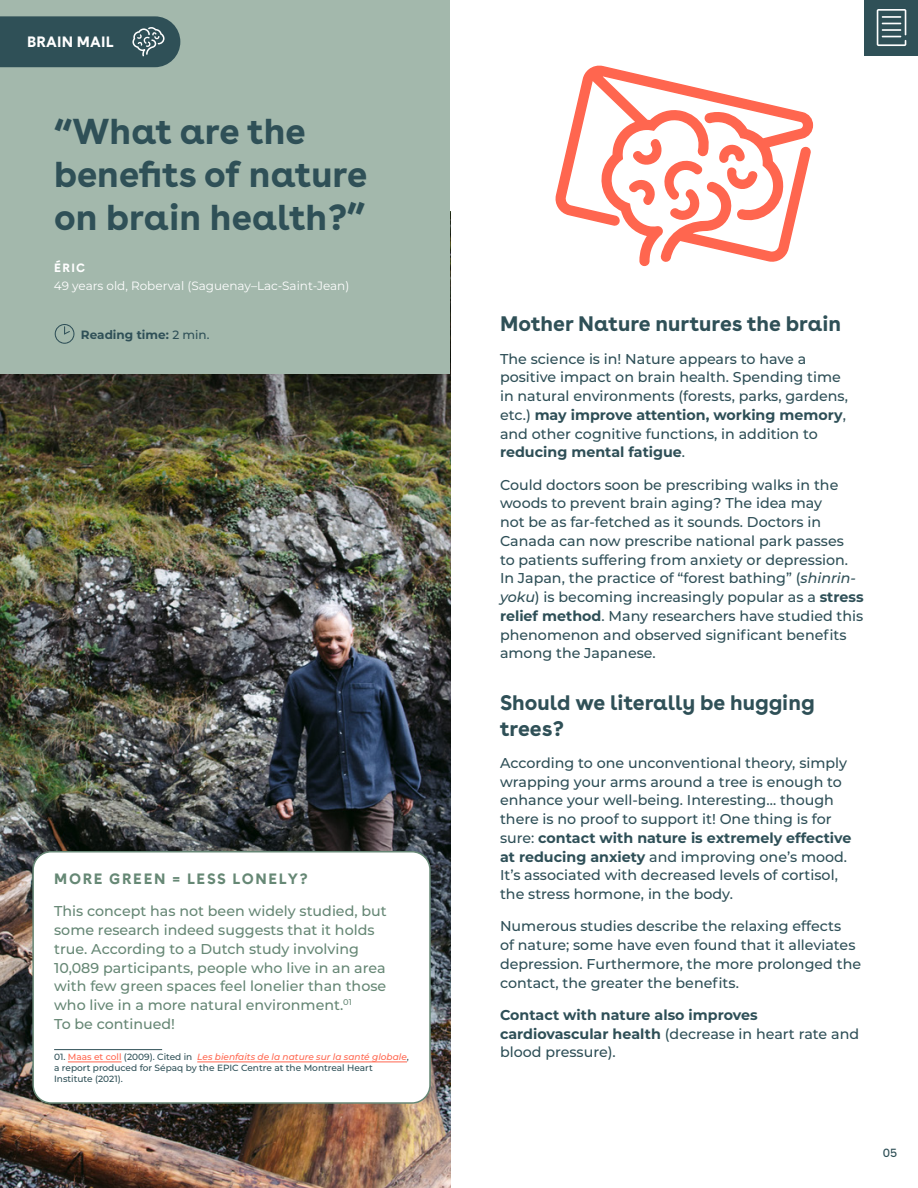
<style>
.page{position:relative;width:918px;height:1188px;background:#fff}
.page>*{position:absolute;margin:0;border:0;box-sizing:border-box;transform-origin:0 0}
.t1{font:700 36px/43.2px "Buenos Aires";color:#2f5057}
.t2{font:700 21px/25.2px "Buenos Aires";color:#2f5057}
.t3{font:700 15px "Buenos Aires";letter-spacing:.11em;color:#668875}
.t4{font:700 15px "Buenos Aires";letter-spacing:.01em;color:#fff}
.t5{font:500 14.25px/18.8px "Montserrat";color:#2e4f57}
.t6{font:500 14.25px/18.8px "Montserrat";color:#668775}
.t7{font:700 14.25px/18.8px "Montserrat";color:#2e4f57}
.t8{font:12px "Montserrat";color:#fff}
.t9{font:700 12px "Montserrat";color:#2f5057}
.t10{font:700 12px "Buenos Aires";color:#fff}
.t11{font:12px "Buenos Aires";color:#2f5057}
.t12{font:500 9px/10.8px "Montserrat";color:#2f5057}
.s1{font-weight:500}
.s2{color:#ff664f}
.s3{font-style:italic;color:#ff664f}
.s4{font-weight:700}
.s5{font-style:italic}
</style>
<div class="page">
<img style="left:0;top:374px;width:450px;height:814px">
<div style="left:864px;top:0;width:54px;height:55px;background:#2f5057"></div>
<svg style="left:877px;top:9px;width:29px;height:37px"></svg>
<div style="left:0;top:0;width:450px;height:374px;background:#a3b8ac"></div>
<svg style="left:55px;top:324px;width:19px;height:20px"></svg>
<div style="left:33px;top:852px;width:397px;height:251px;background:#fff;border-radius:18px"></div>
<hr style="left:54px;top:1049px;width:108px;height:1px;background:#2f5057">
<hr style="left:68px;top:1062px;width:54px;height:1px;background:#ff664f">
<hr style="left:197px;top:1062px;width:210px;height:1px;background:#ff664f">
<div style="left:32px;top:851px;width:399px;height:253px;border:2px solid #668775;border-radius:18px"></div>
<svg style="left:555px;top:65px;width:259px;height:202px"></svg>
<svg style="left:625px;top:135px;width:187px;height:129px"></svg>
<svg style="left:0;top:16px;width:180px;height:51px;background:#37575d"></svg>
<p class="t4" style="left:27px;top:29px;width:88px">BRAIN MAIL</p>
<h1 class="t1" style="left:54px;top:106px;width:315px">“What are the benefits of nature on brain health?”</h1>
<p class="t10" style="left:54px;top:257px;width:33px">ÉRIC</p>
<p class="t8" style="left:54px;top:278px;width:297px">49 years old, Roberval (Saguenay–Lac-Saint-Jean)</p>
<p class="t9" style="left:81px;top:326px;width:130px">Reading time: <span class="s1">2 min.</span></p>
<p class="t3" style="left:54px;top:866px;width:255px">MORE GREEN = LESS LONELY?</p>
<p class="t6" style="left:54px;top:901px;width:334px">This concept has not been widely studied, but some research indeed suggests that it holds true. According to a Dutch study involving 10,089 participants, people who live in an area with few green spaces feel lonelier than those who live in a more natural environment.<sup>01<br></sup>To be continued!</p>
<p class="t12" style="left:54px;top:1051px;width:356px">01. <span class="s2">Maas et coll</span> (2009). Cited in <span class="s3">Les bienfaits de la nature sur la santé globale</span>, a report produced for Sépaq by the EPIC Centre at the Montreal Heart<br>Institute (2021).</p>
<h2 class="t2" style="left:500px;top:309px;width:343px">Mother Nature nurtures the brain</h2>
<p class="t5" style="left:500px;top:349px;width:349px">The science is in! Nature appears to have a positive impact on brain health. Spending time in natural environments (forests, parks, gardens, etc.) <span class="s4">may improve attention, working memory</span>, and other cognitive functions, in addition to <span class="s4">reducing mental fatigue</span>.</p>
<p class="t5" style="left:500px;top:475px;width:365px">Could doctors soon be prescribing walks in the woods to prevent brain aging? The idea may<br>not be as far-fetched as it sounds. Doctors in Canada can now prescribe national park passes<br>to patients suffering from anxiety or depression.<br>In Japan, the practice of “forest bathing” (<span class="s5">shinrin&shy;yoku</span>) is becoming increasingly popular as a <span class="s4">stress relief method</span>. Many researchers have studied this phenomenon and observed significant benefits among the Japanese.</p>
<h2 class="t2" style="left:500px;top:688px;width:316px">Should we literally be hugging trees?</h2>
<p class="t5" style="left:500px;top:753px;width:353px">According to one unconventional theory, simply wrapping your arms around a tree is enough to enhance your well-being. Interesting… though there is no proof to support it! One thing is for sure: <span class="s4">contact with nature is extremely effective at reducing anxiety</span> and improving one’s mood.<br>It’s associated with decreased levels of cortisol, the stress hormone, in the body.</p>
<p class="t5" style="left:500px;top:916px;width:363px">Numerous studies describe the relaxing effects<br>of nature; some have even found that it alleviates depression. Furthermore, the more prolonged the contact, the greater the benefits.</p>
<p class="t7" style="left:500px;top:1005px;width:361px">Contact with nature also improves cardiovascular health <span class="s1">(decrease in heart rate and blood pressure).</span></p>
<p class="t11" style="left:883px;top:1143px;width:16px">05</p>
</div>
